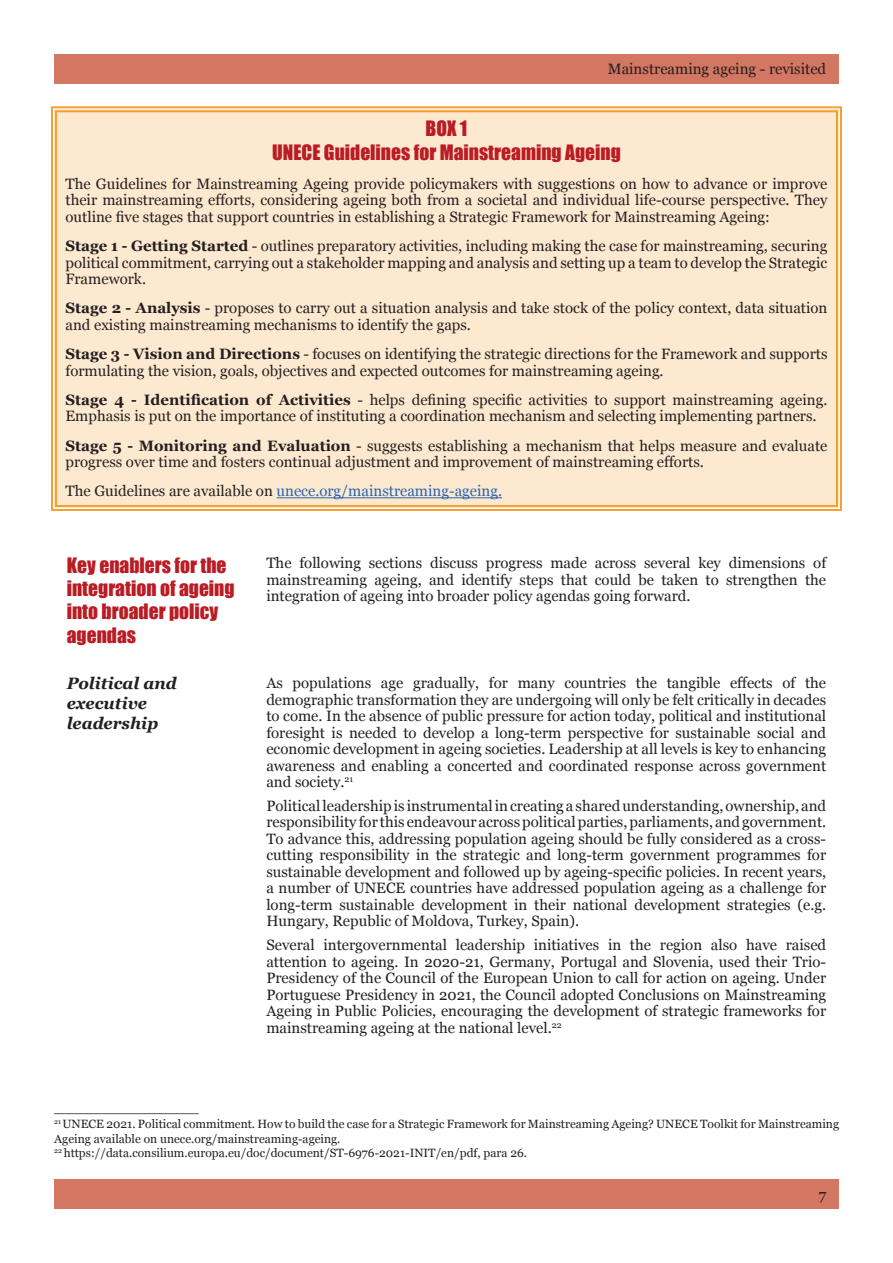
<style>
.page{position:relative;width:893px;height:1263px;background:#fff}
.page>*{position:absolute;margin:0;border:0;box-sizing:border-box;transform-origin:0 0}
.t1{font:19.5px/23.4px "Impact";color:#ba1c24;text-align:center}
.t2{font:italic 700 16.5px/19.8px "Georgia";color:#231f20}
.t3{font:15px/16.5px "Georgia";color:#231f20;text-align:justify}
.t4{font:15px "Georgia";color:#2865b1}
.t5{font:12px/14.4px "Georgia";color:#231f20}
.s1{font-weight:700}
.s2{color:#231f20}
</style>
<div class="page">
<div style="left:54px;top:54px;width:785px;height:29px;background:#d37662"></div>
<div style="left:54px;top:1180px;width:785px;height:29px;background:#d37662"></div>
<div style="left:51px;top:106px;width:791px;height:405px;background:#fde9d0"></div>
<div style="left:55px;top:110px;width:783px;height:397px;border:2px solid #f49f31"></div>
<p class="t3" style="left:608px;top:60px;width:220px">Mainstreaming ageing - revisited</p>
<h1 class="t1" style="left:272px;top:116px;width:350px">BOX 1<br>UNECE Guidelines for Mainstreaming Ageing</h1>
<p class="t3" style="left:66px;top:175px;width:763px">The Guidelines for Mainstreaming Ageing provide policymakers with suggestions on how to advance or improve their mainstreaming efforts, considering ageing both from a societal and individual life-course perspective. They outline five stages that support countries in establishing a Strategic Framework for Mainstreaming Ageing:</p>
<p class="t3" style="left:66px;top:237px;width:763px"><span class="s1">Stage 1 - Getting Started</span> - outlines preparatory activities, including making the case for mainstreaming, securing political commitment, carrying out a stakeholder mapping and analysis and setting up a team to develop the Strategic Framework.</p>
<p class="t3" style="left:66px;top:299px;width:763px"><span class="s1">Stage 2 - Analysis</span> - proposes to carry out a situation analysis and take stock of the policy context, data situation and existing mainstreaming mechanisms to identify the gaps.</p>
<p class="t3" style="left:66px;top:345px;width:763px"><span class="s1">Stage 3 - Vision and Directions</span> - focuses on identifying the strategic directions for the Framework and supports formulating the vision, goals, objectives and expected outcomes for mainstreaming ageing.</p>
<p class="t3" style="left:66px;top:391px;width:763px"><span class="s1">Stage 4 - Identification of Activities</span> - helps defining specific activities to support mainstreaming ageing.<br>Emphasis is put on the importance of instituting a coordination mechanism and selecting implementing partners.</p>
<p class="t3" style="left:66px;top:437px;width:763px"><span class="s1">Stage 5 - Monitoring and Evaluation</span> - suggests establishing a mechanism that helps measure and evaluate progress over time and fosters continual adjustment and improvement of mainstreaming efforts.</p>
<p class="t4" style="left:66px;top:480px;width:438px"><span class="s2">The Guidelines are available on</span> unece.org/mainstreaming-ageing.</p>
<h1 class="t1" style="left:67px;top:553px;width:169px;text-align:left">Key enablers for the integration of ageing into broader policy agendas</h1>
<p class="t3" style="left:266px;top:554px;width:561px">The following sections discuss progress made across several key dimensions of mainstreaming ageing, and identify steps that could be taken to strengthen the integration of ageing into broader policy agendas going forward.</p>
<p class="t2" style="left:67px;top:673px;width:111px">Political and executive leadership</p>
<p class="t3" style="left:266px;top:674px;width:561px">As populations age gradually, for many countries the tangible effects of the demographic transformation they are undergoing will only be felt critically in decades to come. In the absence of public pressure for action today, political and institutional foresight is needed to develop a long-term perspective for sustainable social and economic development in ageing societies. Leadership at all levels is key to enhancing awareness and enabling a concerted and coordinated response across government and society.<sup>21</sup></p>
<p class="t3" style="left:266px;top:797px;width:561px">Political leadership is instrumental in creating a shared understanding, ownership, and responsibility for this endeavour across political parties, parliaments, and government.<br>To advance this, addressing population ageing should be fully considered as a cross&shy;cutting responsibility in the strategic and long-term government programmes for sustainable development and followed up by ageing-specific policies. In recent years, a number of UNECE countries have addressed population ageing as a challenge for long-term sustainable development in their national development strategies (e.g.<br>Hungary, Republic of Moldova, Turkey, Spain).</p>
<p class="t3" style="left:266px;top:936px;width:561px">Several intergovernmental leadership initiatives in the region also have raised attention to ageing. In 2020-21, Germany, Portugal and Slovenia, used their Trio-Presidency of the Council of the European Union to call for action on ageing. Under Portuguese Presidency in 2021, the Council adopted Conclusions on Mainstreaming Ageing in Public Policies, encouraging the development of strategic frameworks for mainstreaming ageing at the national level.<sup>22</sup></p>
<p class="t3" style="left:54px;top:1098px;width:146px">_______________</p>
<p class="t5" style="left:54px;top:1116px;width:786px"><sup>21</sup> UNECE 2021. Political commitment. How to build the case for a Strategic Framework for Mainstreaming Ageing? UNECE Toolkit for Mainstreaming<br>Ageing available on unece.org/mainstreaming-ageing.<br><sup>22</sup> https://data.consilium.europa.eu/doc/document/ST-6976-2021-INIT/en/pdf, para 26.</p>
<p class="t3" style="left:819px;top:1186px;width:9px">7</p>
</div>
